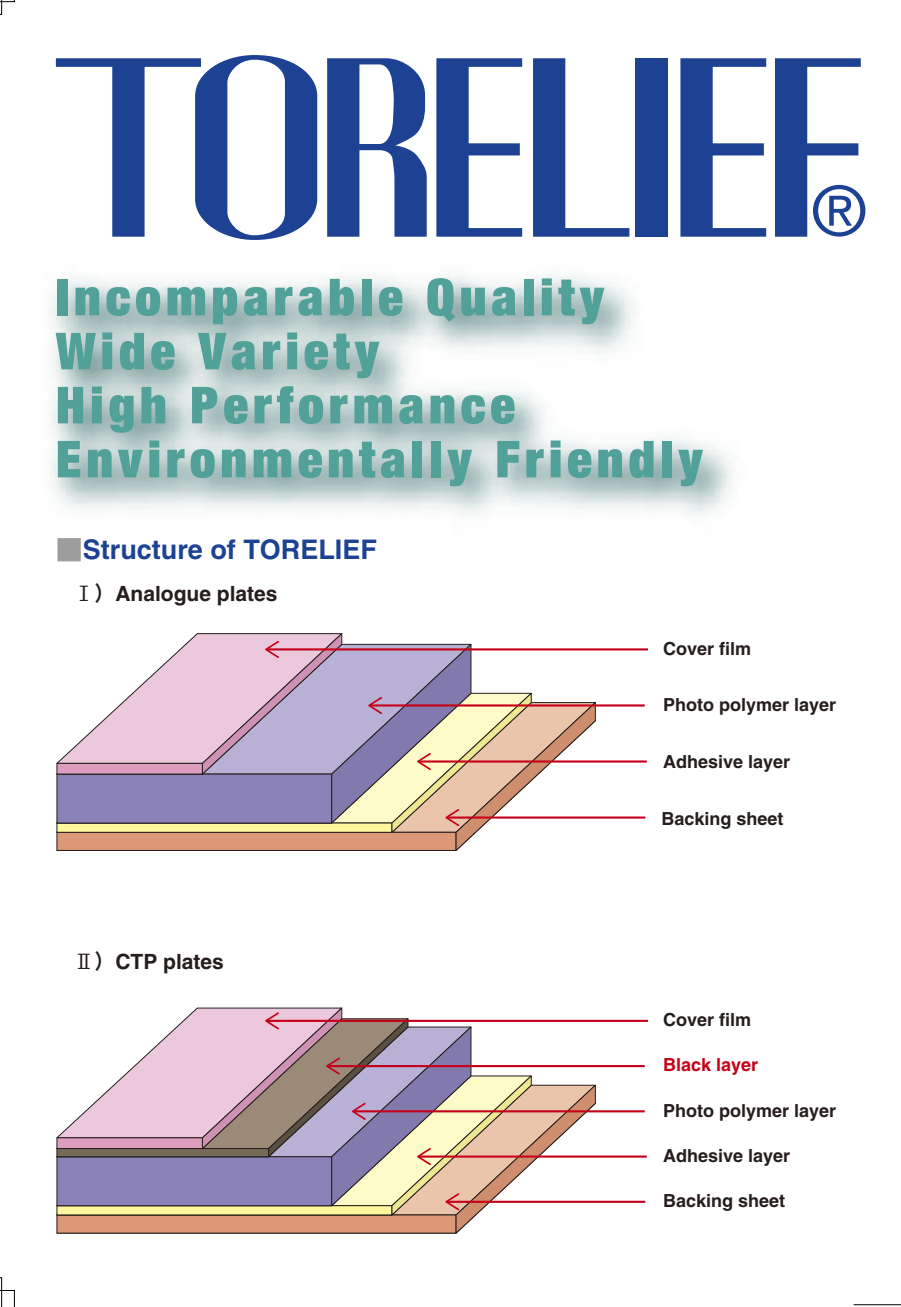
<style>
.page{position:relative;width:901px;height:1307px;background:#fff}
.page>*{position:absolute;margin:0;border:0;box-sizing:border-box;transform-origin:0 0}
.t1{font:900 expanded 51px/54px "Helvetica Neue";letter-spacing:.1em;color:#51a199}
.t2{font:700 27px "Helvetica";color:#1d4294}
.t3{font:700 21px "Helvetica";color:#251e1c}
.t4{font:700 18px "Helvetica";color:#251e1c}
.t5{font:700 18px "Helvetica";color:#c50018}
.s1{font-family:"Gothic BBB Pro";font-weight:500;color:#9e9e9f}
.s2{font-family:"Gothic BBB Pro";font-weight:500}
.s3{font-family:"Midashi Go Pro MB31";font-weight:400}
</style>
<div class="page">
<svg style="left:0;top:1277px;width:15px;height:29px"></svg>
<svg style="left:0;top:0;width:15px;height:15px"></svg>
<hr style="left:853px;top:1304px;width:48px;height:1px;background:#000">
<div style="left:635px;top:58px;width:32px;height:179px;background:#1d4294"></div>
<svg style="left:533px;top:58px;width:96px;height:179px"></svg>
<svg style="left:436px;top:58px;width:86px;height:179px"></svg>
<svg style="left:680px;top:58px;width:86px;height:179px"></svg>
<svg style="left:56px;top:55px;width:261px;height:185px"></svg>
<svg style="left:327px;top:58px;width:100px;height:179px"></svg>
<svg style="left:775px;top:58px;width:90px;height:179px"></svg>
<hr style="left:267px;top:648px;width:381px;height:2px;background:#c50018">
<hr style="left:370px;top:704px;width:275px;height:2px;background:#c50018">
<hr style="left:419px;top:760px;width:228px;height:2px;background:#c50018">
<hr style="left:447px;top:816px;width:198px;height:2px;background:#c50018">
<svg style="left:56px;top:633px;width:540px;height:218px"></svg>
<hr style="left:267px;top:1019px;width:381px;height:3px;background:#c50018">
<hr style="left:354px;top:1110px;width:291px;height:2px;background:#c50018">
<hr style="left:328px;top:1065px;width:317px;height:2px;background:#c50018">
<hr style="left:419px;top:1155px;width:228px;height:2px;background:#c50018">
<hr style="left:447px;top:1200px;width:198px;height:2px;background:#c50018">
<svg style="left:56px;top:1007px;width:540px;height:226px"></svg>
<h1 class="t1" style="left:56px;top:269px;width:648px">Incomparable Quality<br>Wide Variety<br>High Performance<br>Environmentally Friendly</h1>
<h2 class="t2" style="left:56px;top:533px;width:323px"><span class="s1">■</span>Structure of TORELIEF</h2>
<p class="t3" style="left:73px;top:581px;width:206px"><span class="s2">Ⅰ</span><span class="s3">）</span>Analogue plates</p>
<p class="t3" style="left:73px;top:948px;width:152px"><span class="s2">Ⅱ</span><span class="s3">）</span>CTP plates</p>
<p class="t4" style="left:663px;top:637px;width:90px">Cover film</p>
<p class="t4" style="left:663px;top:694px;width:175px">Photo polymer layer</p>
<p class="t4" style="left:663px;top:750px;width:129px">Adhesive layer</p>
<p class="t4" style="left:661px;top:807px;width:124px">Backing sheet</p>
<p class="t4" style="left:663px;top:1009px;width:90px">Cover film</p>
<p class="t5" style="left:663px;top:1054px;width:97px">Black layer</p>
<p class="t4" style="left:663px;top:1099px;width:175px">Photo polymer layer</p>
<p class="t4" style="left:663px;top:1144px;width:129px">Adhesive layer</p>
<p class="t4" style="left:663px;top:1189px;width:124px">Backing sheet</p>
</div>
